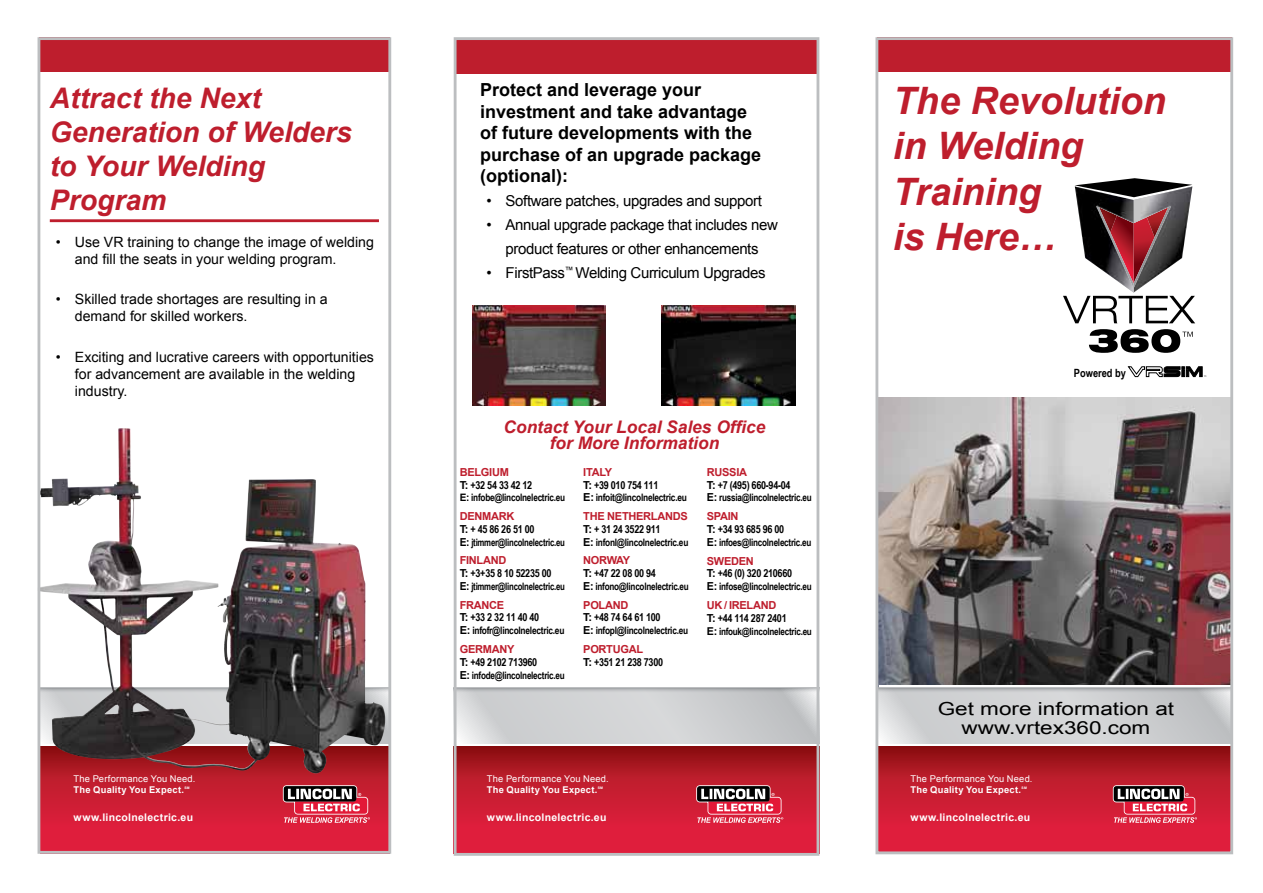
<style>
.page{position:relative;width:1263px;height:893px;background:#fff}
.page>*{position:absolute;margin:0;border:0;box-sizing:border-box;transform-origin:0 0}
.t1{font:italic 700 37.8px/45.3px "Arial";color:#be1e2d}
.t2{font:italic 700 28.35px/34px "Arial";color:#be1e2d}
.t3{font:700 18px/21.6px "Arial";color:#000}
.t4{font:18px/19.5px "Arial";color:#000;text-align:center;scale:1.25 1}
.t5{font:italic 700 17.4px/15.8px "Arial";color:#be1e2d;text-align:center}
.t6{font:15px/24px "Arial";letter-spacing:-.025em;color:#000;text-align:center}
.t7{font:14.1px/17px "Arial";color:#000}
.t8{font:700 11.4px "Arial Narrow";color:#000}
.t9{font:700 10.95px "Arial Narrow";letter-spacing:-.025em;color:#000}
.t10{font:700 10.95px "Arial";letter-spacing:-.025em;color:#be1e2d}
.t11{font:700 10.5px "Arial";letter-spacing:.025em;color:#fff}
.t12{font:700 10.2px "Arial Narrow";letter-spacing:-.025em;color:#000}
.t13{font:700 10.2px "Arial Narrow";letter-spacing:-.025em;color:#000;scale:.93 1}
.t14{font:700 10.05px "Arial Narrow";letter-spacing:-.025em;color:#000}
.t15{font:9.3px "Arial";letter-spacing:.02em;color:#fff}
.t16{font:700 9.3px "Arial";letter-spacing:.03em;color:#fff}
.t17{font:700 3.45px "Arial";color:#fff}
.s1{font-family:"Arial"}
.s2{font-family:"Arial";font-size:10.95px}
.s3{font-family:"Arial";font-size:10.8px}
</style>
<div class="page">
<svg style="left:42px;top:747px;width:345px;height:103px;background:#d21d36"></svg>
<svg style="left:283px;top:785px;width:87px;height:38px;background:#b65e6b"></svg>
<img style="left:879px;top:398px;width:350px;height:287px">
<svg style="left:879px;top:693px;width:350px;height:51px;background:#cfd0d2"></svg>
<svg style="left:879px;top:747px;width:350px;height:103px;background:#c31b2e"></svg>
<svg style="left:1113px;top:785px;width:84px;height:38px;background:#b65e6b"></svg>
<svg style="left:879px;top:687px;width:350px;height:6px;background:#babcbe"></svg>
<div style="left:457px;top:39px;width:362px;height:35px;background:#be1e2d"></div>
<div style="left:877px;top:37px;width:355px;height:34px;background:#be1e2d"></div>
<div style="left:39px;top:37px;width:351px;height:34px;background:#be1e2d"></div>
<hr style="left:50px;top:219px;width:329px;height:3px;background:#be1e2d">
<svg style="left:1089px;top:329px;width:104px;height:24px"></svg>
<svg style="left:1063px;top:178px;width:132px;height:145px"></svg>
<svg style="left:1128px;top:366px;width:78px;height:11px"></svg>
<img style="left:472px;top:306px;width:134px;height:99px">
<img style="left:661px;top:306px;width:134px;height:99px">
<img style="left:42px;top:428px;width:343px;height:347px">
<div style="left:38px;top:37px;width:353px;height:817px;border:3px solid #bcbec0"></div>
<div style="left:875px;top:37px;width:358px;height:817px;border:3px solid #bcbec0"></div>
<svg style="left:458px;top:693px;width:357px;height:51px;background:#cfd0d2"></svg>
<svg style="left:458px;top:747px;width:357px;height:105px;background:#c31b2e"></svg>
<svg style="left:696px;top:785px;width:87px;height:38px;background:#b65e6b"></svg>
<svg style="left:458px;top:687px;width:357px;height:6px;background:#babcbe"></svg>
<div style="left:454px;top:37px;width:365px;height:819px;border:3px solid #bcbec0"></div>
<h2 class="t2" style="left:50px;top:82px;width:303px">Attract the Next<br>Generation of Welders to Your Welding<br>Program</h2>
<h3 class="t7" style="left:75px;top:234px;width:301px;text-indent:-19px">• Use VR training to change the image of welding and fill the seats in your welding program.</h3>
<h3 class="t7" style="left:75px;top:291px;width:254px;text-indent:-19px">• Skilled trade shortages are resulting in a demand for skilled workers.</h3>
<h3 class="t7" style="left:75px;top:348px;width:301px;text-indent:-19px">• Exciting and lucrative careers with opportunities for advancement are available in the welding industry.</h3>
<p class="t15" style="left:74px;top:773px;width:123px">The Performance You Need.</p>
<p class="t16" style="left:74px;top:784px;width:112px">The Quality You Expect.</p>
<p class="t17" style="left:185px;top:786px;width:7px">SM</p>
<p class="t11" style="left:74px;top:810px;width:121px">www.lincolnelectric.eu</p>
<h3 class="t3" style="left:480px;top:79px;width:283px">Protect and leverage your investment and take advantage of future developments with the purchase of an upgrade package (optional):</h3>
<h3 class="t6" style="left:486px;top:189px;width:277px">• Software patches, upgrades and support</h3>
<h3 class="t6" style="left:486px;top:213px;width:293px">• Annual upgrade package that includes new product features or other enhancements</h3>
<h3 class="t6" style="left:486px;top:261px;width:281px">• FirstPass<sup>™</sup> Welding Curriculum Upgrades</h3>
<h3 class="t5" style="left:504px;top:419px;width:263px">Contact Your Local Sales Office for More Information</h3>
<p class="t10" style="left:460px;top:465px;width:49px">Belgium</p>
<p class="t9" style="left:460px;top:476px;width:74px"><span class="s1">T:</span> +32 54 33 42 12</p>
<p class="t12" style="left:460px;top:490px;width:107px"><span class="s1">E:</span> infobe@lincolnelectric.eu</p>
<p class="t10" style="left:460px;top:509px;width:56px">Denmark</p>
<p class="t9" style="left:460px;top:521px;width:76px"><span class="s1">T:</span> + 45 86 26 51 00</p>
<p class="t13" style="left:460px;top:534px;width:115px"><span class="s2">E:</span> jtimmer@lincolnelectric.eu</p>
<p class="t10" style="left:460px;top:553px;width:47px">Finland</p>
<p class="t9" style="left:460px;top:565px;width:93px"><span class="s1">T:</span> +3+35 8 10 52235 00</p>
<p class="t13" style="left:460px;top:579px;width:115px"><span class="s2">E:</span> jtimmer@lincolnelectric.eu</p>
<p class="t10" style="left:460px;top:597px;width:45px">France</p>
<p class="t9" style="left:460px;top:609px;width:81px"><span class="s1">T:</span> +33 2 32 11 40 40</p>
<p class="t12" style="left:460px;top:623px;width:106px"><span class="s2">E:</span> infofr@lincolnelectric.eu</p>
<p class="t10" style="left:460px;top:642px;width:55px">Ge rmany</p>
<p class="t9" style="left:460px;top:654px;width:79px"><span class="s1">T:</span> +49 2102 713960</p>
<p class="t12" style="left:460px;top:667px;width:107px"><span class="s2">E:</span> infode@lincolnelectric.eu</p>
<p class="t10" style="left:583px;top:465px;width:29px">Italy</p>
<p class="t9" style="left:583px;top:476px;width:77px"><span class="s1">T:</span> +39 010 754 111</p>
<p class="t12" style="left:583px;top:490px;width:105px"><span class="s2">E:</span> infoit@lincolnelectric.eu</p>
<p class="t10" style="left:583px;top:509px;width:32px">The Net</p>
<p class="t10" style="left:628px;top:509px;width:53px">herlands</p>
<p class="t9" style="left:583px;top:521px;width:79px"><span class="s1">T:</span> + 31 24 3522 911</p>
<p class="t12" style="left:583px;top:534px;width:107px"><span class="s2">E:</span> infonl@lincolnelectric.eu</p>
<p class="t10" style="left:583px;top:553px;width:47px">N orway</p>
<p class="t9" style="left:583px;top:565px;width:74px"><span class="s1">T:</span> +47 22 08 00 94</p>
<p class="t12" style="left:583px;top:579px;width:107px"><span class="s2">E:</span> infono@lincolnelectric.eu</p>
<p class="t10" style="left:583px;top:597px;width:45px">Poland</p>
<p class="t9" style="left:583px;top:609px;width:79px"><span class="s1">T:</span> +48 74 64 61 100</p>
<p class="t12" style="left:583px;top:623px;width:106px"><span class="s2">E:</span> infopl@lincolnelectric.eu</p>
<p class="t10" style="left:583px;top:642px;width:61px">Portugal</p>
<p class="t9" style="left:583px;top:654px;width:81px"><span class="s1">T:</span> +351 21 238 7300</p>
<p class="t10" style="left:707px;top:465px;width:42px">Russia</p>
<p class="t9" style="left:707px;top:476px;width:85px"><span class="s1">T:</span> +7 (495) 660-94-04</p>
<p class="t12" style="left:707px;top:490px;width:106px"><span class="s2">E:</span> russia@lincolnelectric.eu</p>
<p class="t10" style="left:707px;top:509px;width:33px">Spain</p>
<p class="t9" style="left:707px;top:521px;width:79px"><span class="s1">T:</span> +34 93 685 96 00</p>
<p class="t12" style="left:707px;top:535px;width:106px"><span class="s2">E:</span> infoes@lincolnelectric.eu</p>
<p class="t10" style="left:707px;top:553px;width:26px">Swede</p>
<p class="t10" style="left:746px;top:553px;width:9px">n</p>
<p class="t9" style="left:707px;top:565px;width:87px"><span class="s1">T:</span> +46 (0) 320 210660</p>
<p class="t12" style="left:707px;top:579px;width:106px"><span class="s2">E:</span> infose@lincolnelectric.eu</p>
<p class="t10" style="left:707px;top:598px;width:70px">UK / Ireland</p>
<p class="t9" style="left:707px;top:610px;width:81px"><span class="s1">T:</span> +44 114 287 2401</p>
<p class="t14" style="left:707px;top:623px;width:107px"><span class="s3">E:</span> infouk@lincolnelectric.eu</p>
<p class="t15" style="left:487px;top:773px;width:123px">The Performance You Need.</p>
<p class="t16" style="left:487px;top:784px;width:112px">The Quality You Expect.</p>
<p class="t17" style="left:598px;top:786px;width:7px">SM</p>
<p class="t11" style="left:487px;top:810px;width:121px">www.lincolnelectric.eu</p>
<h1 class="t1" style="left:893px;top:79px;width:275px">The Revolution in Welding<br>Training<br>is Here…</h1>
<p class="t8" style="left:1074px;top:365px;width:54px">Powered by</p>
<h3 class="t4" style="left:938px;top:699px;width:191px">Get more information at www.vrtex360.com</h3>
<p class="t15" style="left:911px;top:773px;width:123px">The Performance You Need.</p>
<p class="t16" style="left:911px;top:784px;width:112px">The Quality You Expect.</p>
<p class="t17" style="left:1022px;top:786px;width:7px">SM</p>
<p class="t11" style="left:911px;top:810px;width:121px">www.lincolnelectric.eu</p>
</div>
